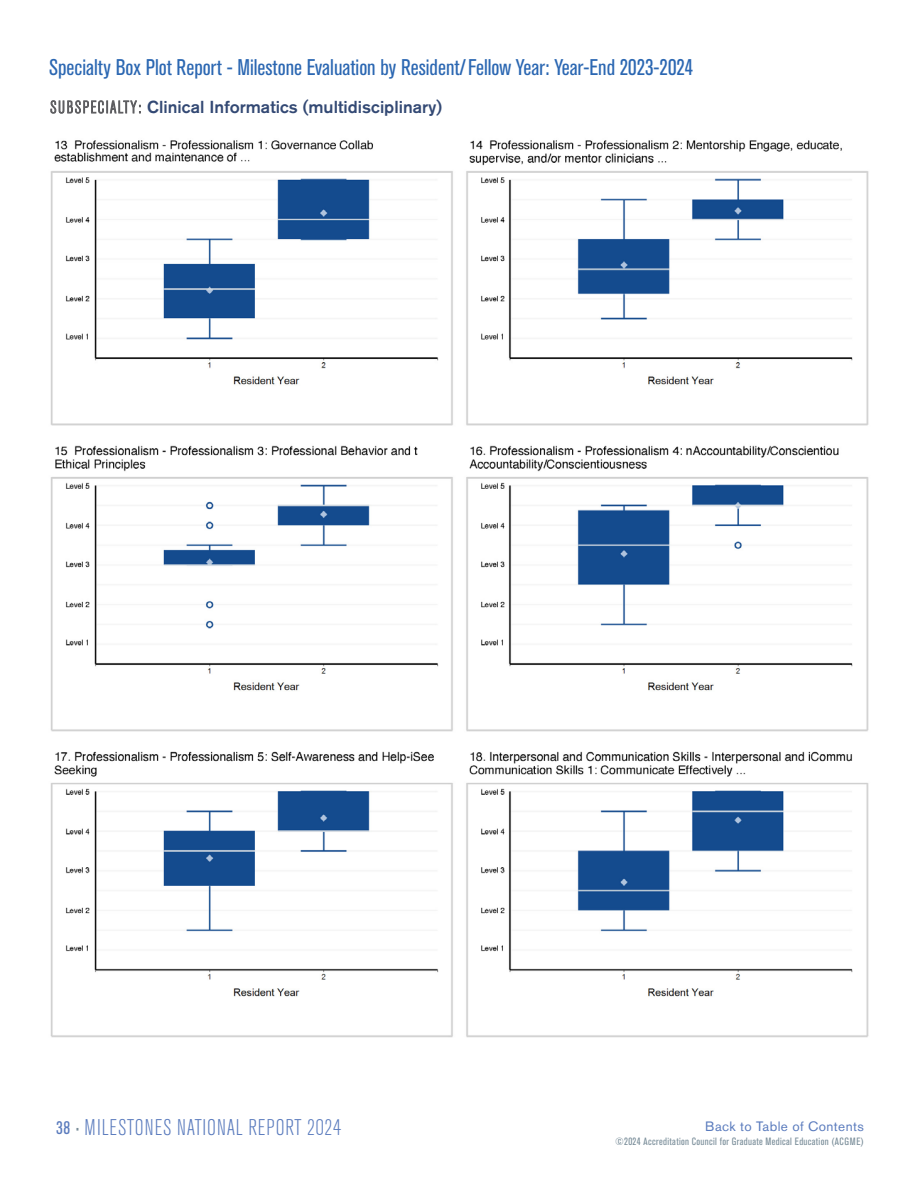
<style>
.page{position:relative;width:918px;height:1188px;background:#fff}
.page>*{position:absolute;margin:0;border:0;box-sizing:border-box;transform-origin:0 0}
.t1{font:condensed 22.5px "Akzidenz Grotesk BE";color:#2b67b2}
.t2{font:300 condensed 22.5px "Akzidenz Grotesk BE";letter-spacing:.03em;color:#5a7bbd}
.BoxPlot-Specialty_Name{font:500 17.25px "Akzidenz Grotesk BE";color:#334974}
.t3{font:13.5px "Akzidenz Grotesk BE";letter-spacing:.03em;color:#5a7bbd}
.t4{font:condensed 10.5px "Akzidenz Grotesk BE";letter-spacing:.03em;color:#788c98}
.s1{font-weight:300;font-stretch:condensed;color:#57585b}
.s2{font-weight:400;font-size:18px}
.s3{font-weight:400;font-size:10.5px;color:#788c98}
</style>
<div class="page">
<img style="left:50px;top:140px;width:819px;height:898px">
<p class="t1" style="left:49px;top:55px;width:646px">Specialty Box Plot Report - Milestone Evaluation by Resident/Fellow Year: Year-End 2023-2024</p>
<p class="BoxPlot-Specialty_Name" style="left:50px;top:96px;width:393px"><span class="s1">SUBSPECIALTY:</span> Clinical Informatics (multidisciplinary)</p>
<p class="t2" style="left:56px;top:1116px;width:286px"><span class="s2">38</span> <span class="s3">•</span> MILESTONES NATIONAL REPORT 2024</p>
<p class="t3" style="left:705px;top:1118px;width:160px">Back to Table of Contents</p>
<p class="t4" style="left:615px;top:1135px;width:250px">©2024 Accreditation Council for Graduate Medical Education (ACGME)</p>
</div>
